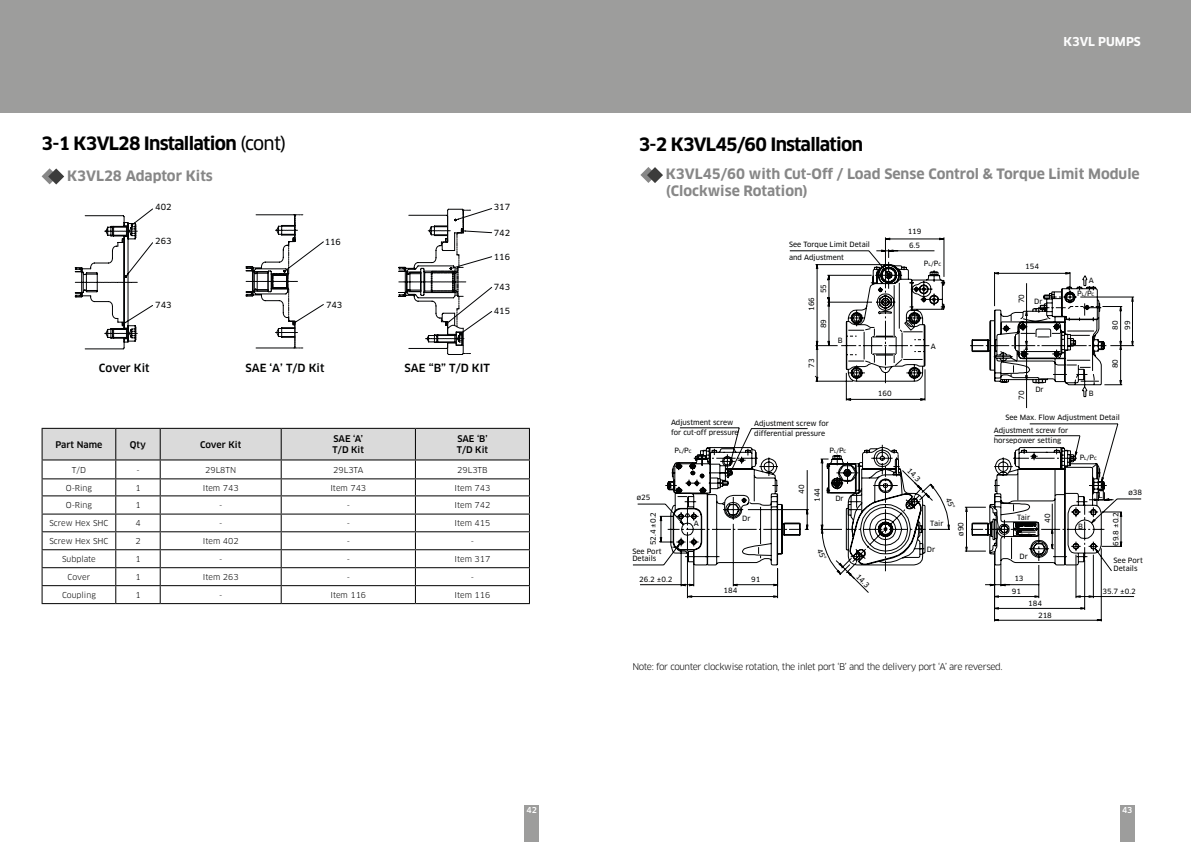
<style>
.page{position:relative;width:1191px;height:842px;background:#fff}
.page>*{position:absolute;margin:0;border:0;box-sizing:border-box;transform-origin:0 0}
.t1{font:700 18px "Clan Pro";letter-spacing:-.04em;color:#000}
.t2{font:700 14px/16.8px "Clan Pro";color:#878787}
.t3{font:700 12px "Clan Pro";color:#fdfdfd}
.t4{font:500 11px "Clan Pro";color:#010202}
.t5{font:9px "Clan Pro";letter-spacing:-.04em;color:#000}
.t6{font:500 9px/10.8px "Clan Pro";color:#000}
.t7{font:8.3px "Clan Pro News";color:#010202}
.t8{font:8px "Clan Pro";color:#000}
.t9{font:500 8px "Clan Pro";color:#fff}
.t10{font:7.1px/10.3px "Clan Pro News";color:#010202}
.s1{font-family:"Clan Pro News";font-weight:400}
.s2{font-size:5px}
.s3{font-size:6px}
.s4{font-size:4px}
</style>
<div class="page">
<svg style="left:42px;top:168px;width:22px;height:16px"></svg>
<div style="left:524px;top:805px;width:15px;height:37px;background:#9d9d9c"></div>
<svg style="left:75px;top:208px;width:417px;height:147px"></svg>
<svg style="left:42px;top:428px;width:488px;height:175px"></svg>
<hr style="left:42px;top:603px;width:74px;height:1px;background:#000">
<hr style="left:116px;top:603px;width:44px;height:1px;background:#000">
<hr style="left:160px;top:603px;width:121px;height:1px;background:#000">
<hr style="left:281px;top:603px;width:134px;height:1px;background:#000">
<hr style="left:415px;top:603px;width:115px;height:1px;background:#000">
<div style="left:1px;top:0;width:1190px;height:112px;background:#9d9d9c"></div>
<div style="left:1120px;top:805px;width:14px;height:37px;background:#9d9d9c"></div>
<svg style="left:640px;top:167px;width:23px;height:16px"></svg>
<svg style="left:789px;top:237px;width:352px;height:384px"></svg>
<svg style="left:1080px;top:447px;width:27px;height:119px"></svg>
<svg style="left:820px;top:319px;width:260px;height:274px"></svg>
<svg style="left:907px;top:315px;width:13px;height:12px"></svg>
<svg style="left:632px;top:427px;width:177px;height:172px"></svg>
<svg style="left:945px;top:497px;width:10px;height:11px"></svg>
<svg style="left:817px;top:548px;width:9px;height:11px"></svg>
<h1 class="t1" style="left:42px;top:133px;width:246px">3-1 K3VL28 Installation <span class="s1">(cont)</span></h1>
<h2 class="t2" style="left:67px;top:167px;width:147px">K3VL28 Adaptor Kits</h2>
<p class="t7" style="left:155px;top:202px;width:18px">402</p>
<p class="t7" style="left:155px;top:236px;width:18px">263</p>
<p class="t7" style="left:155px;top:300px;width:18px">743</p>
<p class="t7" style="left:325px;top:237px;width:18px">116</p>
<p class="t7" style="left:326px;top:300px;width:18px">743</p>
<p class="t7" style="left:494px;top:202px;width:18px">317</p>
<p class="t7" style="left:494px;top:228px;width:18px">742</p>
<p class="t7" style="left:494px;top:252px;width:18px">116</p>
<p class="t7" style="left:494px;top:282px;width:18px">743</p>
<p class="t7" style="left:494px;top:306px;width:18px">415</p>
<h3 class="t4" style="left:99px;top:361px;width:52px">Cover Kit</h3>
<h3 class="t4" style="left:245px;top:361px;width:80px">SAE ‘A’ T/D Kit</h3>
<h3 class="t4" style="left:404px;top:361px;width:87px">SAE “B” T/D KIT</h3>
<p class="t6" style="left:56px;top:439px;width:48px">Part Name</p>
<p class="t6" style="left:130px;top:439px;width:18px">Qty</p>
<p class="t6" style="left:200px;top:439px;width:43px">Cover Kit</p>
<p class="t6" style="left:333px;top:434px;width:33px">SAE ‘A’<br>T/D Kit</p>
<p class="t6" style="left:457px;top:434px;width:33px">SAE ‘B’<br>T/D Kit</p>
<p class="t8" style="left:72px;top:465px;width:15px">T/D</p>
<p class="t8" style="left:205px;top:465px;width:33px">29L8TN</p>
<p class="t8" style="left:333px;top:465px;width:32px">29L3TA</p>
<p class="t8" style="left:457px;top:465px;width:32px">29L3TB</p>
<p class="t8" style="left:66px;top:483px;width:28px">O-Ring</p>
<p class="t8" style="left:135px;top:483px;width:7px">1</p>
<p class="t8" style="left:203px;top:483px;width:37px">Item 743</p>
<p class="t8" style="left:330px;top:483px;width:37px">Item 743</p>
<p class="t8" style="left:454px;top:483px;width:37px">Item 743</p>
<p class="t8" style="left:66px;top:500px;width:28px">O-Ring</p>
<p class="t8" style="left:135px;top:500px;width:7px">1</p>
<p class="t8" style="left:219px;top:500px;width:5px">-</p>
<p class="t8" style="left:347px;top:500px;width:5px">-</p>
<p class="t8" style="left:454px;top:500px;width:37px">Item 742</p>
<p class="t8" style="left:49px;top:518px;width:61px">Screw Hex SHC</p>
<p class="t8" style="left:135px;top:518px;width:7px">4</p>
<p class="t8" style="left:219px;top:518px;width:5px">-</p>
<p class="t8" style="left:347px;top:518px;width:5px">-</p>
<p class="t8" style="left:454px;top:518px;width:37px">Item 415</p>
<p class="t8" style="left:49px;top:536px;width:61px">Screw Hex SHC</p>
<p class="t8" style="left:135px;top:536px;width:7px">2</p>
<p class="t8" style="left:203px;top:536px;width:37px">Item 402</p>
<p class="t8" style="left:347px;top:536px;width:5px">-</p>
<p class="t8" style="left:471px;top:536px;width:5px">-</p>
<p class="t8" style="left:62px;top:554px;width:35px">Subplate</p>
<p class="t8" style="left:135px;top:554px;width:7px">1</p>
<p class="t8" style="left:219px;top:554px;width:5px">-</p>
<p class="t8" style="left:347px;top:554px;width:5px">-</p>
<p class="t8" style="left:454px;top:554px;width:37px">Item 317</p>
<p class="t8" style="left:68px;top:572px;width:24px">Cover</p>
<p class="t8" style="left:135px;top:572px;width:7px">1</p>
<p class="t8" style="left:203px;top:572px;width:37px">Item 263</p>
<p class="t8" style="left:347px;top:572px;width:5px">-</p>
<p class="t8" style="left:471px;top:572px;width:5px">-</p>
<p class="t8" style="left:62px;top:590px;width:35px">Coupling</p>
<p class="t8" style="left:135px;top:590px;width:7px">1</p>
<p class="t8" style="left:219px;top:590px;width:5px">-</p>
<p class="t8" style="left:330px;top:590px;width:37px">Item 116</p>
<p class="t8" style="left:454px;top:590px;width:37px">Item 116</p>
<p class="t9" style="left:526px;top:805px;width:12px">42</p>
<h3 class="t3" style="left:1063px;top:35px;width:79px">K3VL PUMPS</h3>
<h1 class="t1" style="left:639px;top:133px;width:226px">3-2 K3VL45/60 Installation</h1>
<h2 class="t2" style="left:666px;top:166px;width:475px">K3VL45/60 with Cut-Off / Load Sense Control &amp; Torque Limit Module (Clockwise Rotation)</h2>
<p class="t10" style="left:789px;top:238px;width:82px;line-height:12.9px">See Torque Limit Detail and Adjustment</p>
<p class="t10" style="left:907px;top:227px;width:15px">119</p>
<p class="t10" style="left:909px;top:240px;width:12px">6.5</p>
<p class="t10" style="left:924px;top:258px;width:19px">P<span class="s2">l</span><span class="s3">/</span>P<span class="s2">c</span></p>
<p class="t10" style="left:1025px;top:261px;width:15px">154</p>
<p class="t10" style="left:818px;top:293px;width:11px;rotate:-90deg">55</p>
<p class="t10" style="left:806px;top:311px;width:15px;rotate:-90deg">166</p>
<p class="t10" style="left:1016px;top:303px;width:11px;rotate:-90deg">70</p>
<p class="t10" style="left:1034px;top:296px;width:10px">Dr</p>
<p class="t10" style="left:1088px;top:275px;width:7px">A</p>
<p class="t10" style="left:1077px;top:288px;width:19px">P<span class="s2">l</span><span class="s3">/</span>P<span class="s2">c</span></p>
<p class="t10" style="left:818px;top:328px;width:11px;rotate:-90deg">89</p>
<p class="t10" style="left:1109px;top:330px;width:11px;line-height:12.2px;rotate:-90deg">80<br>99</p>
<p class="t10" style="left:838px;top:336px;width:6px">B</p>
<p class="t10" style="left:930px;top:341px;width:7px">A</p>
<p class="t10" style="left:806px;top:368px;width:11px;rotate:-90deg">73</p>
<p class="t10" style="left:1110px;top:368px;width:11px;rotate:-90deg">80</p>
<p class="t10" style="left:878px;top:388px;width:15px">160</p>
<p class="t10" style="left:1016px;top:400px;width:11px;rotate:-90deg">70</p>
<p class="t10" style="left:1035px;top:384px;width:10px">Dr</p>
<p class="t10" style="left:1089px;top:389px;width:6px">B</p>
<p class="t10" style="left:671px;top:417px;width:69px">Adjustment screw for cut-off pressure</p>
<p class="t10" style="left:754px;top:418px;width:76px">Adjustment screw for differential pressure</p>
<p class="t10" style="left:993px;top:411px;width:128px;line-height:12.7px;text-indent:12px">See Max. Flow Adjustment Detail<br>Adjustment screw for</p>
<p class="t10" style="left:993px;top:435px;width:69px">horsepower setting</p>
<p class="t10" style="left:674px;top:445px;width:19px">P<span class="s2">l</span><span class="s3">/</span>P<span class="s2">c</span></p>
<p class="t10" style="left:829px;top:445px;width:18px">P<span class="s4">L</span><span class="s3">/</span>P<span class="s2">c</span></p>
<p class="t10" style="left:1079px;top:453px;width:19px">P<span class="s2">l</span><span class="s3">/</span>P<span class="s2">c</span></p>
<p class="t10" style="left:912px;top:465px;width:16px;rotate:46deg">14.3</p>
<p class="t10" style="left:636px;top:492px;width:15px">ø25</p>
<p class="t10" style="left:796px;top:494px;width:11px;rotate:-90deg">40</p>
<p class="t10" style="left:812px;top:502px;width:15px;rotate:-90deg">144</p>
<p class="t10" style="left:835px;top:494px;width:10px">Dr</p>
<p class="t10" style="left:1128px;top:487px;width:15px">ø38</p>
<p class="t10" style="left:648px;top:545px;width:35px;rotate:-90deg">52.4 ±0.2</p>
<p class="t10" style="left:632px;top:547px;width:31px;line-height:7.7px">See Port<br>Details</p>
<p class="t10" style="left:694px;top:519px;width:7px">A</p>
<p class="t10" style="left:742px;top:513px;width:10px">Dr</p>
<p class="t10" style="left:930px;top:518px;width:15px">Tair</p>
<p class="t10" style="left:927px;top:544px;width:10px">Dr</p>
<p class="t10" style="left:956px;top:536px;width:15px;rotate:-90deg">ø90</p>
<p class="t10" style="left:1017px;top:512px;width:15px">Tair</p>
<p class="t10" style="left:1019px;top:552px;width:10px">Dr</p>
<p class="t10" style="left:1042px;top:522px;width:11px;rotate:-90deg">40</p>
<p class="t10" style="left:1078px;top:521px;width:6px">B</p>
<p class="t10" style="left:1110px;top:546px;width:35px;rotate:-90deg">69.8 ±0.2</p>
<p class="t10" style="left:1113px;top:555px;width:31px">See Port</p>
<p class="t10" style="left:1113px;top:563px;width:25px">Details</p>
<p class="t10" style="left:639px;top:574px;width:35px">26.2 ±0.2</p>
<p class="t10" style="left:723px;top:586px;width:15px">184</p>
<p class="t10" style="left:751px;top:574px;width:11px">91</p>
<p class="t10" style="left:861px;top:571px;width:16px;rotate:46deg">14.3</p>
<p class="t10" style="left:1014px;top:573px;width:11px">13</p>
<p class="t10" style="left:1012px;top:586px;width:11px">91</p>
<p class="t10" style="left:1102px;top:586px;width:35px">35.7 ±0.2</p>
<p class="t10" style="left:1028px;top:598px;width:15px">184</p>
<p class="t10" style="left:1038px;top:610px;width:15px">218</p>
<p class="t5" style="left:632px;top:661px;width:372px">Note: for counter clockwise rotation, the inlet port ‘B’ and the delivery port ‘A’ are reversed.</p>
<p class="t9" style="left:1122px;top:805px;width:12px">43</p>
</div>
